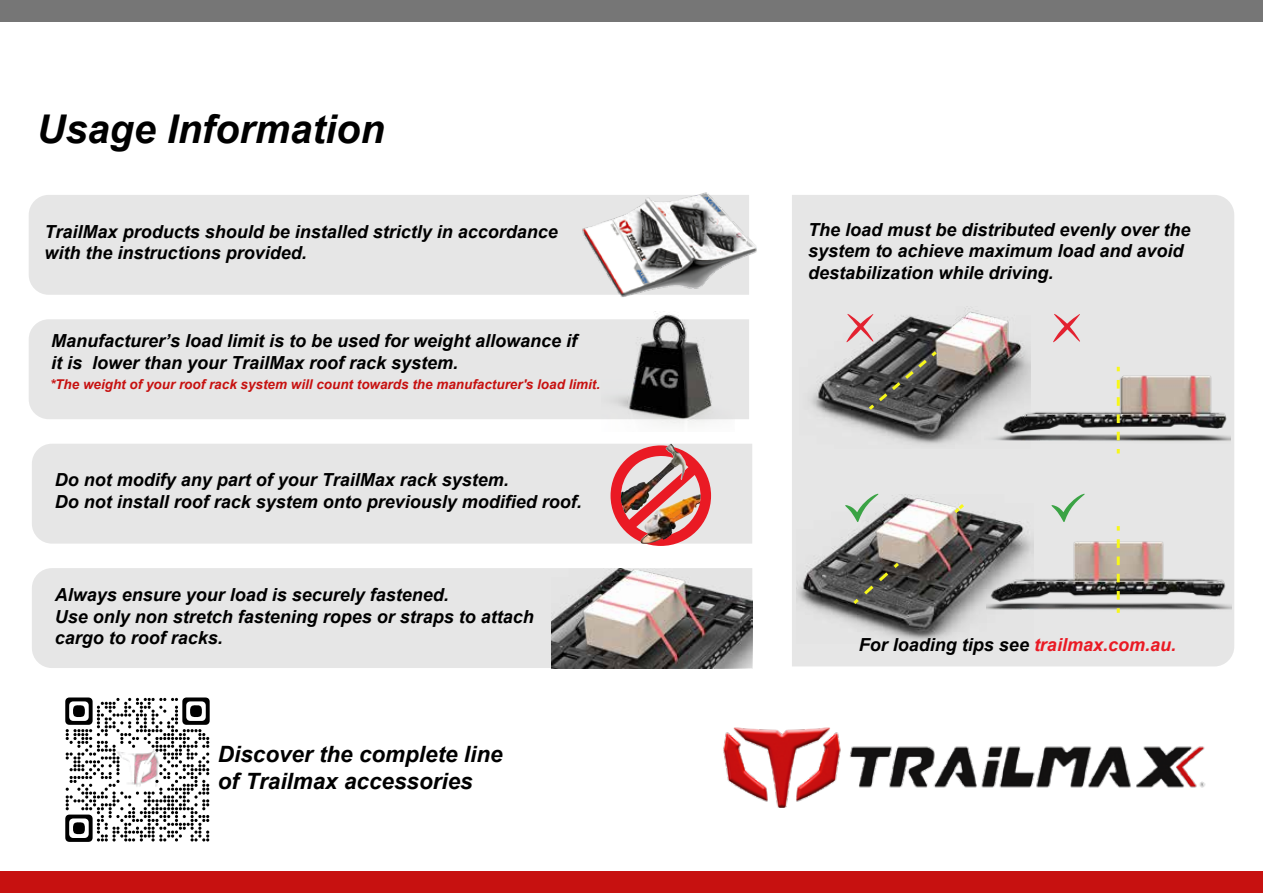
<style>
.page{position:relative;width:1263px;height:893px;background:#fff}
.page>*{position:absolute;margin:0;border:0;box-sizing:border-box;transform-origin:0 0}
.t1{font:italic 700 39.6px "Arial";color:#000}
.t2{font:italic 700 22.5px/27px "Arial";color:#000}
.t3{font:italic 700 18px/21.6px "Arial";color:#000}
.t4{font:italic 700 13.5px "Arial";color:#c71110}
.s1{color:#ea1a24}
</style>
<div class="page">
<div style="left:0;top:0;width:1263px;height:21px;background:#767676"></div>
<div style="left:0;top:871px;width:1263px;height:22px;background:#c71110"></div>
<svg style="left:65px;top:697px;width:145px;height:145px"></svg>
<div style="left:792px;top:195px;width:442px;height:471px;background:#e6e6e6"></div>
<div style="left:29px;top:195px;width:533px;height:100px;background:#e6e6e6"></div>
<div style="left:29px;top:319px;width:720px;height:100px;background:#e6e6e6"></div>
<div style="left:32px;top:444px;width:720px;height:100px;background:#e6e6e6"></div>
<div style="left:32px;top:568px;width:519px;height:100px;background:#e6e6e6"></div>
<img style="left:800px;top:307px;width:230px;height:142px">
<svg style="left:865px;top:348px;width:75px;height:65px;background:#53524c"></svg>
<img style="left:984px;top:371px;width:247px;height:73px">
<svg style="left:1117px;top:449px;width:3px;height:4px"></svg>
<svg style="left:1117px;top:367px;width:3px;height:73px"></svg>
<img style="left:797px;top:494px;width:236px;height:150px">
<img style="left:551px;top:568px;width:201px;height:100px">
<img style="left:987px;top:539px;width:245px;height:75px">
<svg style="left:850px;top:560px;width:52px;height:47px;background:#525149"></svg>
<svg style="left:951px;top:501px;width:16px;height:15px"></svg>
<svg style="left:1117px;top:608px;width:3px;height:5px"></svg>
<svg style="left:1117px;top:526px;width:3px;height:74px"></svg>
<svg style="left:846px;top:314px;width:27px;height:28px"></svg>
<svg style="left:1053px;top:314px;width:27px;height:28px"></svg>
<svg style="left:845px;top:493px;width:33px;height:29px"></svg>
<svg style="left:1051px;top:493px;width:34px;height:29px"></svg>
<img style="left:602px;top:311px;width:132px;height:114px">
<img style="left:610px;top:445px;width:101px;height:101px">
<img style="left:562px;top:192px;width:195px;height:105px">
<img style="left:723px;top:727px;width:118px;height:81px">
<img style="left:849px;top:746px;width:357px;height:42px">
<h1 class="t1" style="left:37px;top:103px;width:349px">Usage Information</h1>
<p class="t3" style="left:45px;top:221px;width:515px">TrailMax products should be installed strictly in accordance with the instructions provided.</p>
<p class="t3" style="left:51px;top:331px;width:528px">Manufacturer’s load limit is to be used for weight allowance if it is lower than your TrailMax roof rack system.</p>
<p class="t4" style="left:50px;top:376px;width:552px">*The weight of your roof rack system will count towards the manufacturer's load limit.</p>
<p class="t3" style="left:55px;top:470px;width:529px">Do not modify any part of your TrailMax rack system.<br>Do not install roof rack system onto previously modified roof.</p>
<p class="t3" style="left:55px;top:584px;width:481px">Always ensure your load is securely fastened.<br>Use only non stretch fastening ropes or straps to attach cargo to roof racks.</p>
<p class="t2" style="left:218px;top:741px;width:286px">Discover the complete line of Trailmax accessories</p>
<p class="t3" style="left:808px;top:219px;width:384px">The load must be distributed evenly over the system to achieve maximum load and avoid destabilization while driving.</p>
<p class="t3" style="left:859px;top:634px;width:319px">For loading tips see <span class="s1">trailmax.com.au.</span></p>
</div>
